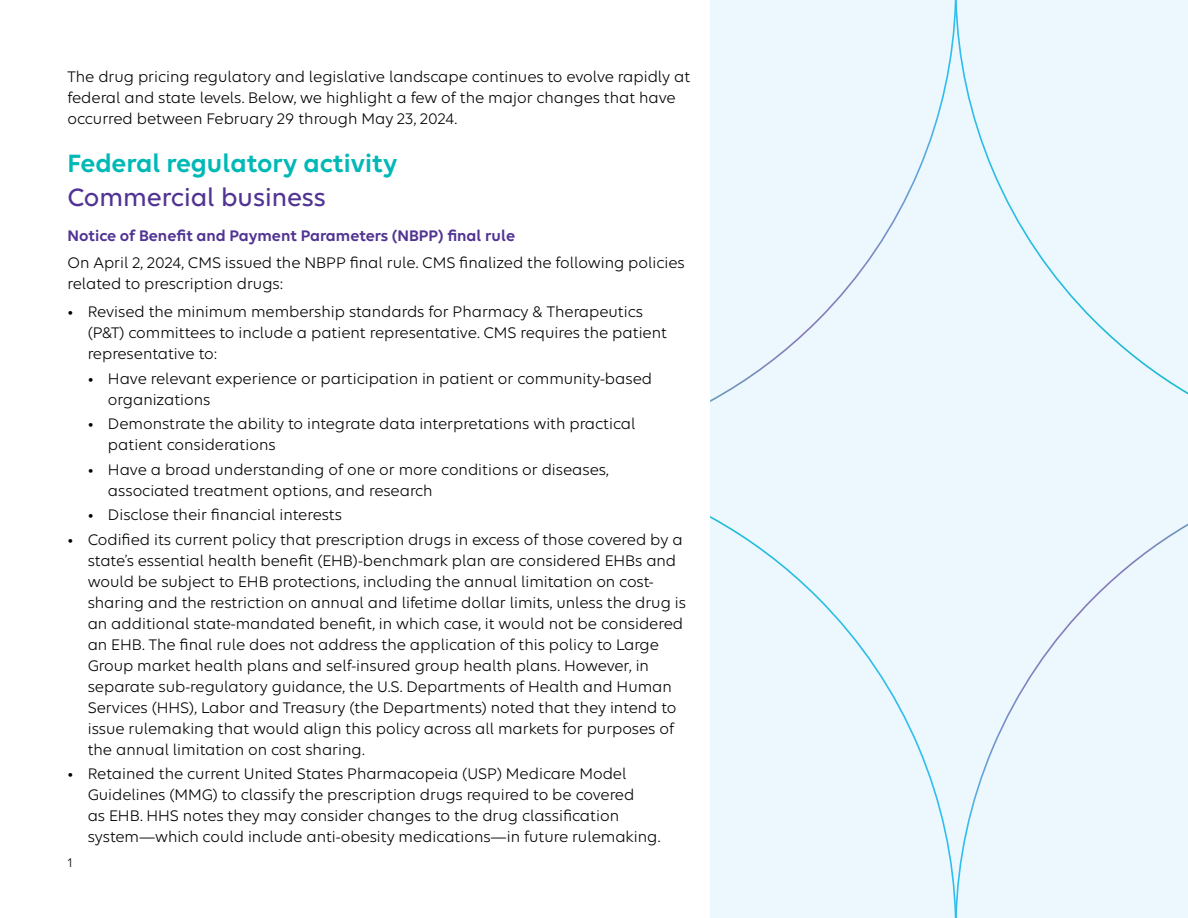
<style>
.page{position:relative;width:1188px;height:918px;background:#fff}
.page>*{position:absolute;margin:0;border:0;box-sizing:border-box;transform-origin:0 0}
.t1{font:600 27px "Elevance Sans";color:#00b9b7}
.t2{font:500 27px "Elevance Sans";color:#513393}
.t3{font:16.5px/21px "Elevance Sans";color:#000}
.t4{font:600 16.5px "Elevance Sans";color:#513393}
.t5{font:13.5px "Elevance Sans";color:#000}
</style>
<div class="page">
<div style="left:710px;top:0;width:478px;height:918px;background:#ecf8fe"></div>
<svg style="left:956px;top:0;width:232px;height:394px"></svg>
<svg style="left:956px;top:524px;width:232px;height:394px"></svg>
<svg style="left:710px;top:0;width:246px;height:402px"></svg>
<svg style="left:710px;top:516px;width:246px;height:402px"></svg>
<p class="t3" style="left:68px;top:65px;width:624px">The drug pricing regulatory and legislative landscape continues to evolve rapidly at federal and state levels. Below, we highlight a few of the major changes that have occurred between February 29 through May 23, 2024.</p>
<h1 class="t1" style="left:68px;top:147px;width:331px">Federal regulatory activity</h1>
<h1 class="t2" style="left:68px;top:180px;width:260px">Commercial business</h1>
<p class="t4" style="left:68px;top:225px;width:449px">Notice of Benefit and Payment Parameters (NBPP) final rule</p>
<p class="t3" style="left:68px;top:252px;width:619px">On April 2, 2024, CMS issued the NBPP final rule. CMS finalized the following policies related to prescription drugs:</p>
<p class="t3" style="left:88px;top:301px;width:581px;text-indent:-20px">• Revised the minimum membership standards for Pharmacy &amp; Therapeutics (P&amp;T) committees to include a patient representative. CMS requires the patient representative to:</p>
<p class="t3" style="left:108px;top:367px;width:546px;text-indent:-20px">• Have relevant experience or participation in patient or community-based organizations</p>
<p class="t3" style="left:108px;top:413px;width:529px;text-indent:-20px">• Demonstrate the ability to integrate data interpretations with practical patient considerations</p>
<p class="t3" style="left:108px;top:458px;width:502px;text-indent:-20px">• Have a broad understanding of one or more conditions or diseases, associated treatment options, and research</p>
<p class="t3" style="left:88px;top:504px;width:256px">• Disclose their financial interests</p>
<p class="t3" style="left:88px;top:528px;width:600px;text-indent:-20px">• Codified its current policy that prescription drugs in excess of those covered by a state’s essential health benefit (EHB)-benchmark plan are considered EHBs and would be subject to EHB protections, including the annual limitation on cost&shy;sharing and the restriction on annual and lifetime dollar limits, unless the drug is an additional state-mandated benefit, in which case, it would not be considered an EHB. The final rule does not address the application of this policy to Large Group market health plans and self-insured group health plans. However, in separate sub-regulatory guidance, the U.S. Departments of Health and Human Services (HHS), Labor and Treasury (the Departments) noted that they intend to issue rulemaking that would align this policy across all markets for purposes of the annual limitation on cost sharing.</p>
<p class="t3" style="left:88px;top:763px;width:574px;text-indent:-20px">• Retained the current United States Pharmacopeia (USP) Medicare Model Guidelines (MMG) to classify the prescription drugs required to be covered<br>as EHB. HHS notes they may consider changes to the drug classification system—which could include anti-obesity medications—in future rulemaking.</p>
<p class="t5" style="left:68px;top:854px;width:7px">1</p>
</div>
